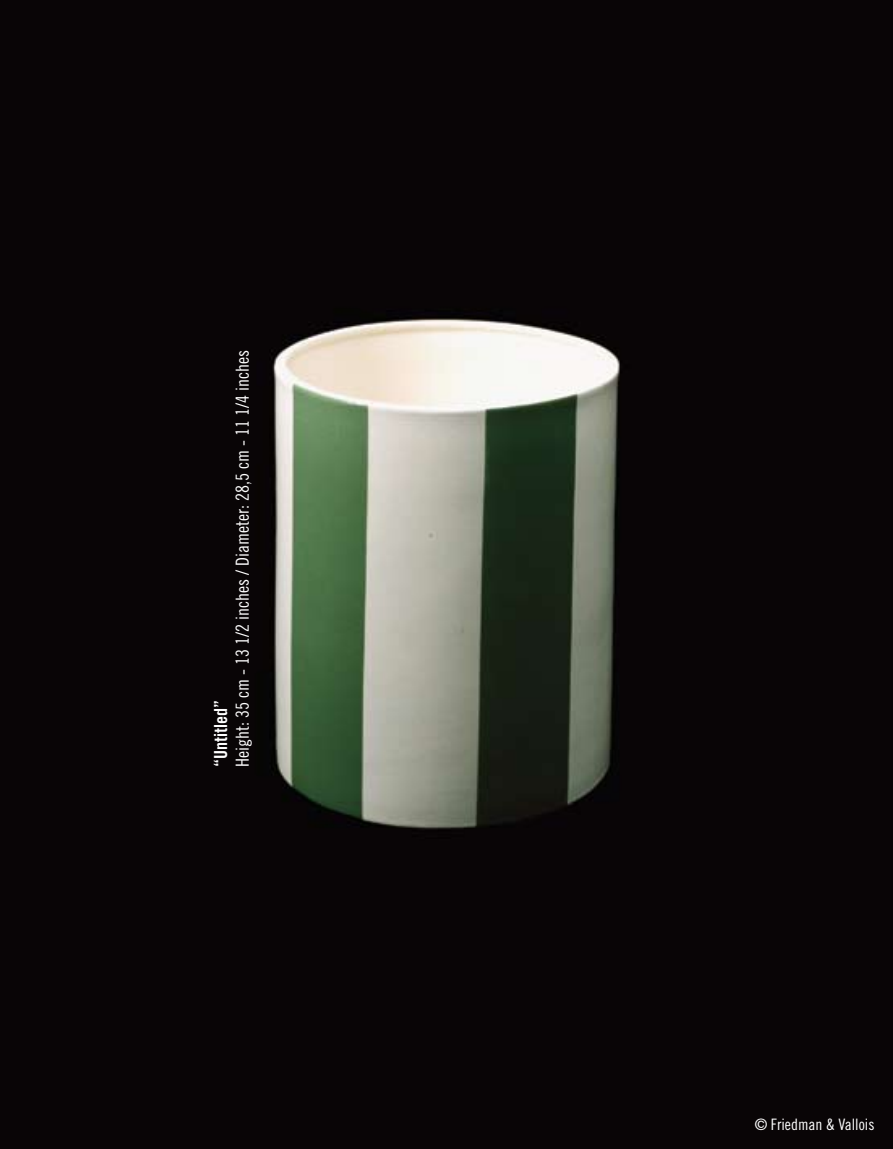
<style>
.page{position:relative;width:893px;height:1149px;background:#fff}
.page>*{position:absolute;margin:0;border:0;box-sizing:border-box;transform-origin:0 0}
.t1{font:18px "Trade Gothic LT Std Cn 18";color:#fff}
.t2{font:18px "Trade Gothic LT Std Bd Cn 20";color:#fff}
.t3{font:15.75px "Trade Gothic LT Std Cn 18";color:#fff}
</style>
<div class="page">
<img style="left:0;top:0;width:893px;height:1148px">
<p class="t2" style="left:210px;top:766px;width:68px;rotate:-90deg">“Untitled”</p>
<p class="t1" style="left:232px;top:766px;width:418px;rotate:-90deg">Height: 35 cm - 13 1/2 inches / Diameter: 28,5 cm - 11 1/4 inches</p>
<p class="t3" style="left:755px;top:1114px;width:121px">© Friedman &amp; Vallois</p>
</div>
